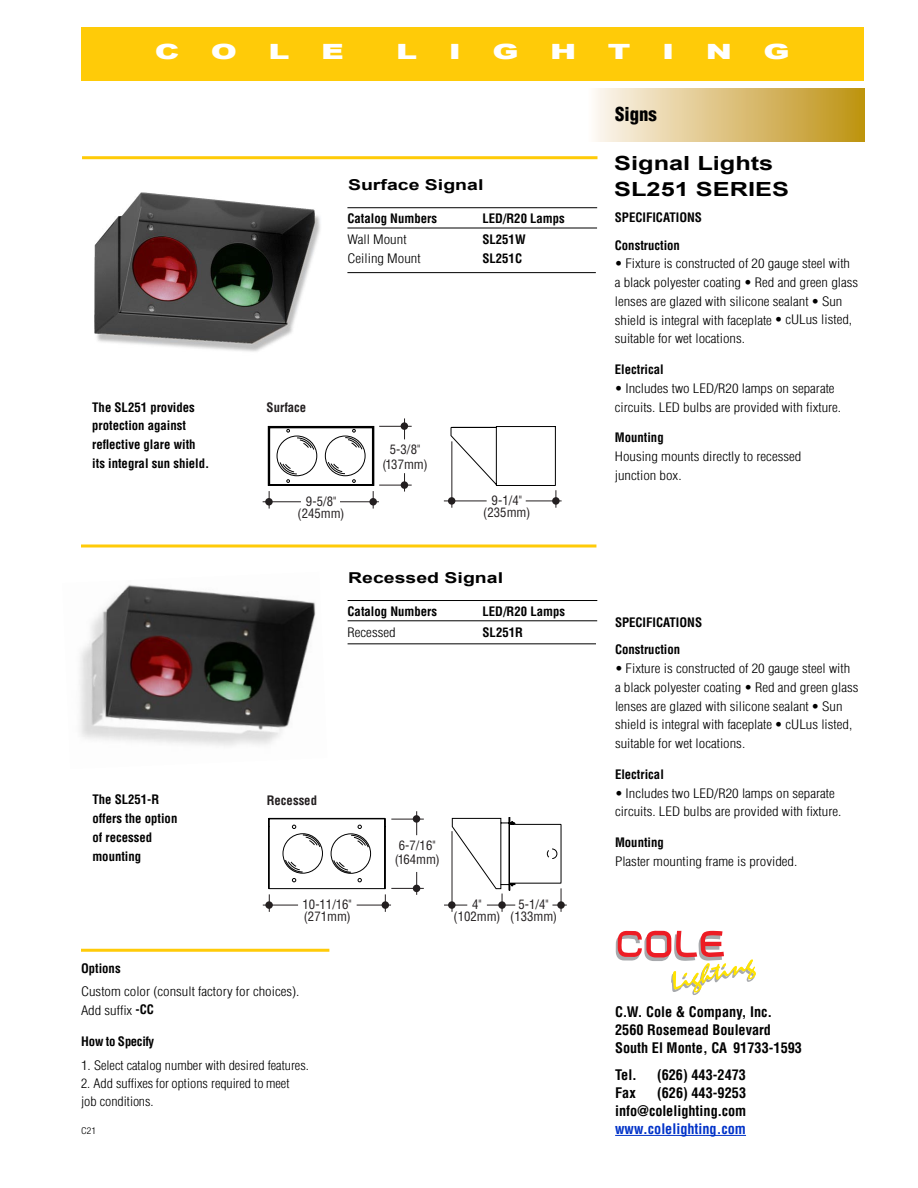
<style>
.page{position:relative;width:918px;height:1188px;background:#fff}
.page>*{position:absolute;margin:0;border:0;box-sizing:border-box;transform-origin:0 0}
.t1{font:900 21px "Arial";color:#fff;scale:1.5 1}
.t2{font:700 19.5px "Arial";color:#000;scale:1.3 1}
.t3{font:900 condensed 18.75px "Helvetica";color:#000}
.t4{font:700 15px "Arial";color:#000;scale:1.3 1}
.t5{font:700 condensed 14.25px/18px "Helvetica";color:#000}
.t6{font:700 condensed 14.25px "Helvetica";color:#0032c8}
.t7{font:300 condensed 12.75px/18.8px "Helvetica";color:#000}
.t8{font:700 condensed 12.75px/18.8px "Helvetica";color:#000}
.t9{font:300 condensed 12.75px/18.8px "Helvetica";color:#000;scale:1.15 1}
.t10{font:condensed 12.75px/12px "Helvetica";color:#231f20;text-align:center}
.t11{font:300 condensed 12.75px/18px "Helvetica";color:#000;scale:1.1 1}
.t12{font:700 condensed 12.75px "Helvetica";color:#231f20}
.t13{font:700 condensed 12.75px "Helvetica";letter-spacing:-.02em;color:#000}
.t14{font:300 condensed 9px "Helvetica";color:#000;scale:1.15 1}
.s1{font-weight:700}
</style>
<div class="page">
<div style="left:587px;top:88px;width:277px;height:54px;background:linear-gradient(to right,#fef7f4,#be9212)"></div>
<div style="left:81px;top:27px;width:783px;height:53px;background:#ffcb08"></div>
<hr style="left:615px;top:1135px;width:131px;height:1px;background:#0032c8">
<svg style="left:615px;top:930px;width:141px;height:65px"></svg>
<svg style="left:81px;top:544px;width:515px;height:4px"></svg>
<hr style="left:347px;top:207px;width:250px;height:1px;background:#000">
<hr style="left:347px;top:228px;width:250px;height:1px;background:#000">
<hr style="left:347px;top:272px;width:249px;height:1px;background:#000">
<hr style="left:82px;top:156px;width:515px;height:3px;background:#ffcb08">
<img style="left:94px;top:192px;width:226px;height:160px">
<hr style="left:340px;top:502px;width:39px;height:1px;background:#231f20">
<hr style="left:263px;top:502px;width:38px;height:1px;background:#231f20">
<svg style="left:268px;top:426px;width:107px;height:83px"></svg>
<div style="left:265px;top:498px;width:8px;height:8px;background:#231f20;border-radius:50%"></div>
<div style="left:369px;top:498px;width:8px;height:8px;background:#231f20;border-radius:50%"></div>
<hr style="left:379px;top:485px;width:33px;height:1px;background:#231f20">
<svg style="left:404px;top:418px;width:1px;height:21px"></svg>
<div style="left:401px;top:422px;width:7px;height:8px;background:#231f20;border-radius:50%"></div>
<div style="left:401px;top:481px;width:7px;height:8px;background:#231f20;border-radius:50%"></div>
<hr style="left:379px;top:426px;width:33px;height:1px;background:#231f20">
<hr style="left:526px;top:501px;width:36px;height:1px;background:#231f20">
<hr style="left:444px;top:501px;width:43px;height:1px;background:#231f20">
<svg style="left:450px;top:426px;width:107px;height:82px"></svg>
<div style="left:448px;top:497px;width:7px;height:8px;background:#231f20;border-radius:50%"></div>
<div style="left:552px;top:497px;width:8px;height:8px;background:#231f20;border-radius:50%"></div>
<hr style="left:348px;top:600px;width:249px;height:1px;background:#000">
<hr style="left:348px;top:620px;width:249px;height:1px;background:#000">
<hr style="left:348px;top:643px;width:248px;height:1px;background:#000">
<hr style="left:357px;top:905px;width:34px;height:1px;background:#231f20">
<hr style="left:263px;top:905px;width:35px;height:1px;background:#231f20">
<svg style="left:265px;top:901px;width:8px;height:8px"></svg>
<svg style="left:382px;top:901px;width:7px;height:8px"></svg>
<hr style="left:391px;top:888px;width:33px;height:1px;background:#231f20">
<svg style="left:416px;top:872px;width:2px;height:23px"></svg>
<svg style="left:416px;top:811px;width:2px;height:24px"></svg>
<div style="left:413px;top:815px;width:7px;height:8px;background:#231f20;border-radius:50%"></div>
<div style="left:413px;top:885px;width:7px;height:7px;background:#231f20;border-radius:50%"></div>
<hr style="left:391px;top:819px;width:33px;height:1px;background:#231f20">
<svg style="left:268px;top:818px;width:118px;height:94px"></svg>
<svg style="left:444px;top:817px;width:123px;height:95px"></svg>
<div style="left:557px;top:901px;width:8px;height:8px;background:#231f20;border-radius:50%"></div>
<hr style="left:81px;top:949px;width:248px;height:3px;background:#ffcb08">
<img style="left:79px;top:585px;width:237px;height:161px">
<h1 class="t1" style="left:155px;top:36px;width:18px">C</h1>
<h1 class="t1" style="left:211px;top:36px;width:19px">O</h1>
<h1 class="t1" style="left:269px;top:36px;width:16px">L</h1>
<h1 class="t1" style="left:321px;top:36px;width:17px">E</h1>
<h1 class="t1" style="left:396px;top:36px;width:16px">L</h1>
<h1 class="t1" style="left:449px;top:36px;width:10px">I</h1>
<h1 class="t1" style="left:492px;top:36px;width:19px">G</h1>
<h1 class="t1" style="left:550px;top:36px;width:19px">H</h1>
<h1 class="t1" style="left:608px;top:36px;width:17px">T</h1>
<h1 class="t1" style="left:662px;top:36px;width:10px">I</h1>
<h1 class="t1" style="left:706px;top:36px;width:19px">N</h1>
<h1 class="t1" style="left:764px;top:36px;width:19px">G</h1>
<h3 class="t3" style="left:615px;top:102px;width:43px">Signs</h3>
<h2 class="t2" style="left:614px;top:150px;width:124px">Signal Lights</h2>
<p class="t4" style="left:348px;top:174px;width:106px">Surface Signal</p>
<h2 class="t2" style="left:614px;top:175px;width:136px">SL251 SERIES</h2>
<p class="t8" style="left:347px;top:209px;width:91px">Catalog Numbers</p>
<p class="t8" style="left:482px;top:209px;width:84px">LED/R20 Lamps</p>
<p class="t9" style="left:347px;top:230px;width:53px">Wall Mount</p>
<p class="t8" style="left:482px;top:230px;width:45px">SL251W</p>
<p class="t9" style="left:347px;top:248px;width:65px">Ceiling Mount</p>
<p class="t8" style="left:482px;top:248px;width:41px">SL251C</p>
<p class="t8" style="left:92px;top:397px;width:119px">The SL251 provides protection against reflective glare with its integral sun shield.</p>
<p class="t12" style="left:267px;top:399px;width:41px">Surface</p>
<p class="t10" style="left:298px;top:495px;width:48px">9-5/8" (245mm)</p>
<p class="t10" style="left:382px;top:443px;width:47px;line-height:14.2px">5-3/8" (137mm)</p>
<p class="t10" style="left:483px;top:494px;width:48px">9-1/4" (235mm)</p>
<p class="t4" style="left:348px;top:567px;width:121px">Recessed Signal</p>
<p class="t8" style="left:615px;top:204px;width:89px;line-height:27px">SPECIFICATIONS<br>Construction</p>
<p class="t7" style="left:615px;top:254px;width:245px">• Fixture is constructed of 20 gauge steel with a black polyester coating • Red and green glass lenses are glazed with silicone sealant • Sun shield is integral with faceplate • cULus listed, suitable for wet locations.</p>
<p class="t8" style="left:615px;top:360px;width:50px">Electrical</p>
<p class="t7" style="left:615px;top:379px;width:228px">• Includes two LED/R20 lamps on separate circuits. LED bulbs are provided with fixture.</p>
<p class="t8" style="left:615px;top:428px;width:50px">Mounting</p>
<p class="t9" style="left:615px;top:447px;width:164px">Housing mounts directly to recessed junction box.</p>
<p class="t8" style="left:92px;top:790px;width:87px">The SL251-R offers the option of recessed mounting</p>
<p class="t12" style="left:267px;top:792px;width:52px">Recessed</p>
<p class="t10" style="left:399px;top:603px;width:38px">6-7/16"</p>
<p class="t8" style="left:348px;top:602px;width:91px">Catalog Numbers</p>
<p class="t8" style="left:483px;top:602px;width:84px">LED/R20 Lamps</p>
<p class="t9" style="left:348px;top:623px;width:43px">Recessed</p>
<p class="t8" style="left:483px;top:623px;width:42px">SL251R</p>
<p class="t8" style="left:615px;top:609px;width:89px;line-height:27px">SPECIFICATIONS<br>Construction</p>
<p class="t7" style="left:615px;top:659px;width:245px">• Fixture is constructed of 20 gauge steel with a black polyester coating • Red and green glass lenses are glazed with silicone sealant • Sun shield is integral with faceplate • cULus listed, suitable for wet locations.</p>
<p class="t8" style="left:615px;top:765px;width:50px">Electrical</p>
<p class="t7" style="left:615px;top:783px;width:228px">• Includes two LED/R20 lamps on separate circuits. LED bulbs are provided with fixture.</p>
<p class="t8" style="left:615px;top:833px;width:50px">Mounting</p>
<p class="t9" style="left:615px;top:852px;width:160px">Plaster mounting frame is provided.</p>
<p class="t10" style="left:395px;top:838px;width:46px;line-height:14.2px">6-7/16" (164mm)</p>
<p class="t10" style="left:303px;top:899px;width:51px;text-align:left">10-11/16" (271mm)</p>
<p class="t10" style="left:453px;top:899px;width:48px">4" (102mm)</p>
<p class="t10" style="left:510px;top:898px;width:48px">5-1/4" (133mm)</p>
<p class="t8" style="left:81px;top:959px;width:41px">Options</p>
<p class="t9" style="left:81px;top:982px;width:192px">Custom color (consult factory for choices).<br>Add suffix <span class="s1">-CC</span></p>
<p class="t13" style="left:81px;top:1033px;width:75px">How to Specify</p>
<p class="t9" style="left:81px;top:1056px;width:200px">1. Select catalog number with desired features.</p>
<p class="t11" style="left:81px;top:1074px;width:191px">2. Add suffixes for options required to meet job conditions.</p>
<p class="t5" style="left:615px;top:1003px;width:188px">C.W. Cole &amp; Company, Inc.<br>2560 Rosemead Boulevard<br>South El Monte, CA 91733-1593</p>
<p class="t5" style="left:615px;top:1066px;width:23px">Tel.</p>
<p class="t5" style="left:657px;top:1066px;width:91px">(626) 443-2473</p>
<p class="t5" style="left:615px;top:1084px;width:22px">Fax</p>
<p class="t5" style="left:615px;top:1084px;width:133px;text-align:right">(626) 443-9253 info@colelighting.com</p>
<p class="t14" style="left:81px;top:1125px;width:14px">C21</p>
<p class="t6" style="left:615px;top:1120px;width:132px">www.colelighting.com</p>
</div>
